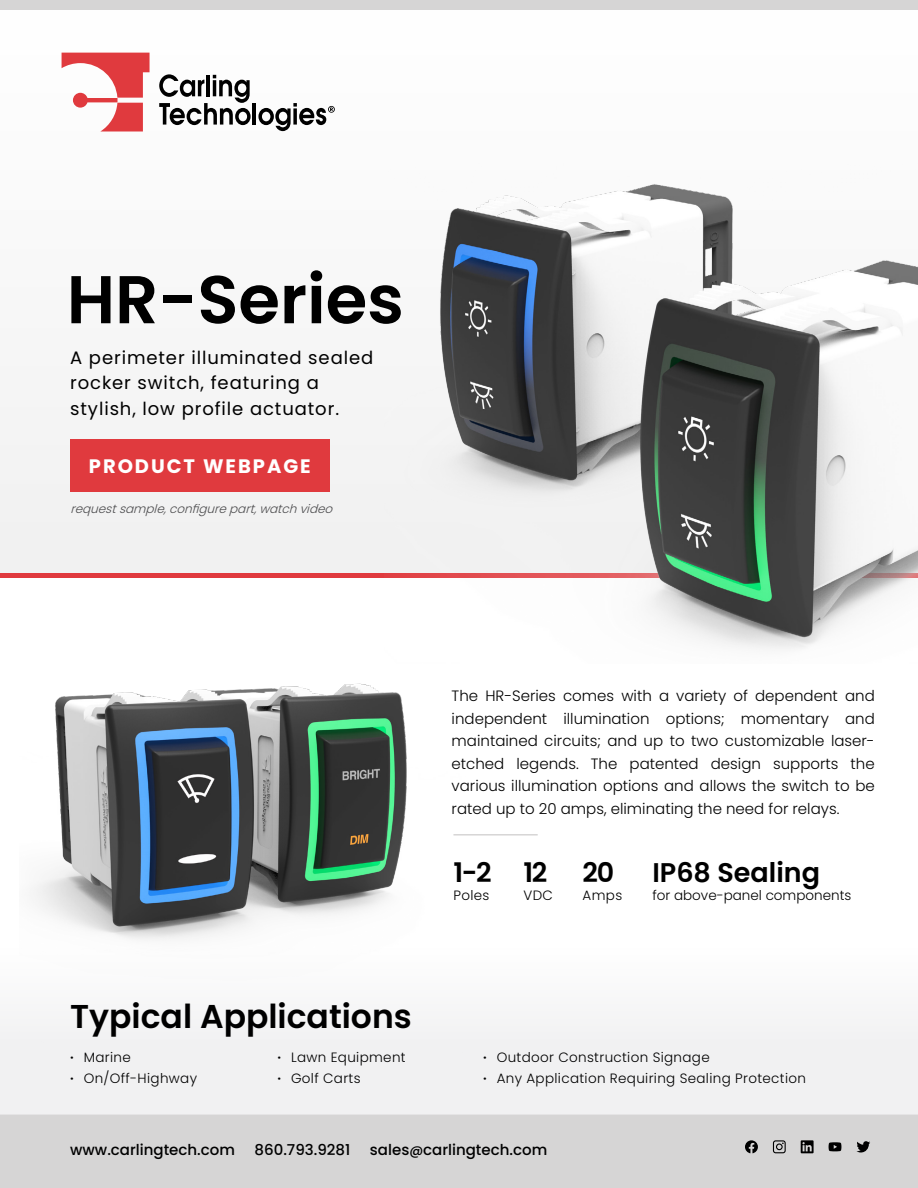
<style>
.page{position:relative;width:918px;height:1188px;background:#fff}
.page>*{position:absolute;margin:0;border:0;box-sizing:border-box;transform-origin:0 0}
.t1{font:600 67.5px "Poppins";color:#000}
.t2{font:600 33px "Poppins";color:#000}
.t3{font:600 27px "Poppins";color:#000}
.t4{font:700 19.5px "Poppins";letter-spacing:.1em;color:#fff}
.t5{font:18px/25.5px "Poppins";letter-spacing:.05em;color:#000}
.t6{font:300 15px/22.5px "Poppins";color:#000;text-align:justify}
.t7{font:500 15px "Poppins";color:#000}
.t8{font:300 13.5px/21px "Poppins";letter-spacing:.025em;color:#000}
.t9{font:300 13.5px "Poppins";color:#000}
.t10{font:italic 300 12px "Poppins";color:#4d4d4f}
.s1{font-weight:600}
.s2{font-size:13.5px}
</style>
<div class="page">
<div style="left:0;top:1115px;width:918px;height:73px;background:#d6d5d5"></div>
<div style="left:0;top:1019px;width:918px;height:96px;background:#f1f1f2"></div>
<svg style="left:801px;top:1140px;width:13px;height:13px"></svg>
<svg style="left:773px;top:1140px;width:13px;height:13px"></svg>
<svg style="left:745px;top:1140px;width:13px;height:13px"></svg>
<svg style="left:829px;top:1142px;width:12px;height:9px"></svg>
<svg style="left:856px;top:1141px;width:14px;height:12px"></svg>
<div style="left:0;top:9px;width:918px;height:564px;background:#fafafa"></div>
<div style="left:0;top:573px;width:918px;height:5px;background:#e03a3e"></div>
<div style="left:0;top:0;width:918px;height:9px;background:#d6d5d5"></div>
<svg style="left:62px;top:53px;width:88px;height:79px"></svg>
<svg style="left:159px;top:74px;width:92px;height:51px"></svg>
<hr style="left:253px;top:103px;width:3px;height:22px;background:#000">
<svg style="left:258px;top:103px;width:77px;height:28px"></svg>
<hr style="left:453px;top:834px;width:85px;height:2px;background:#d6d5d5">
<img style="left:19px;top:683px;width:446px;height:369px">
<img style="left:423px;top:184px;width:495px;height:465px">
<div style="left:70px;top:440px;width:259px;height:52px;background:#e03a3e"></div>
<h1 class="t1" style="left:67px;top:260px;width:339px">HR-Series</h1>
<p class="t5" style="left:70px;top:345px;width:305px">A perimeter illuminated sealed rocker switch, featuring a stylish, low profile actuator.</p>
<h3 class="t4" style="left:89px;top:455px;width:223px">PRODUCT WEBPAGE</h3>
<p class="t10" style="left:70px;top:501px;width:269px">requestsample,configurepart,watchvideo</p>
<p class="t6" style="left:452px;top:685px;width:425px">The HR-Series comes with a variety of dependent and independent illumination options; momentary and maintained circuits; and up to two customizable laser&shy;etched legends. The patented design supports the various illumination options and allows the switch to be rated up to 20 amps, eliminating the need for relays.</p>
<h3 class="t3" style="left:453px;top:856px;width:95px">1-2 12</h3>
<h3 class="t3" style="left:583px;top:856px;width:33px">20</h3>
<h3 class="t3" style="left:652px;top:856px;width:169px">IP68 Sealing</h3>
<p class="t8" style="left:453px;top:885px;width:38px">Poles</p>
<p class="t8" style="left:523px;top:885px;width:31px">VDC</p>
<p class="t8" style="left:583px;top:885px;width:41px">Amps</p>
<p class="t9" style="left:652px;top:888px;width:200px">for above-panel components</p>
<h2 class="t2" style="left:70px;top:997px;width:343px">Typical Applications</h2>
<p class="t8" style="left:70px;top:1047px;width:128px"><span class="s1">∙</span> Marine<br><span class="s1">∙</span> On/Off-Highway</p>
<p class="t8" style="left:278px;top:1047px;width:130px"><span class="s1">∙</span> Lawn Equipment <span class="s1">∙</span> Golf Carts</p>
<p class="t8" style="left:483px;top:1047px;width:324px"><span class="s1">∙</span> Outdoor Construction Signage<br><span class="s1">∙</span> Any Application Requiring Sealing Protection</p>
<p class="t7" style="left:70px;top:1141px;width:166px">www.carlingtech.com</p>
<p class="t7" style="left:255px;top:1141px;width:97px">860.793.9281</p>
<p class="t7" style="left:370px;top:1141px;width:179px">sales<span class="s2">@</span>carlingtech.com</p>
</div>
